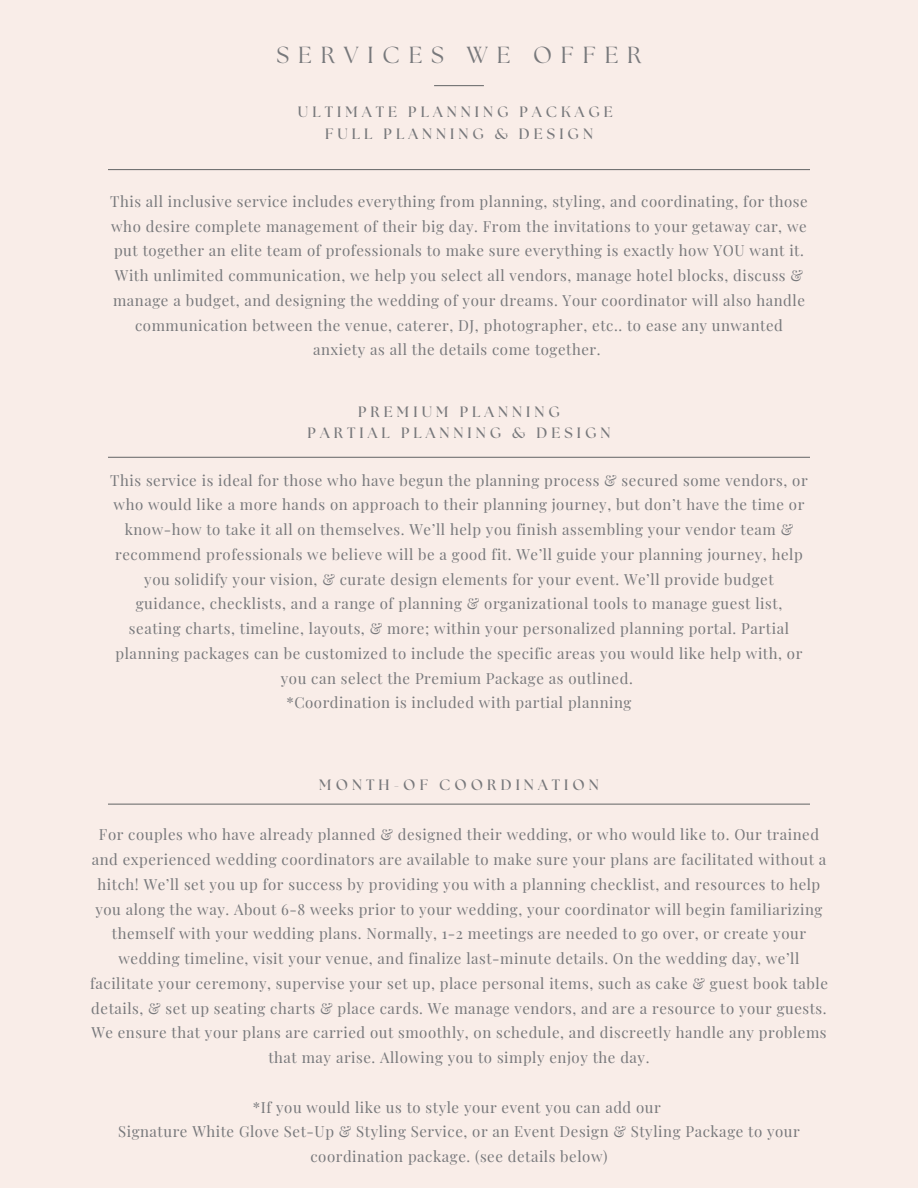
<style>
.page{position:relative;width:918px;height:1188px;background:#f9ede8}
.page>*{position:absolute;margin:0;border:0;box-sizing:border-box;transform-origin:0 0}
.t1{font:23.25px "The Seasons";letter-spacing:.385em;color:#77787b}
.t2{font:15px/24.8px "Playfair Display";letter-spacing:.035em;color:#77787b;text-align:center}
.t3{font:700 15px/21.3px "The Seasons";letter-spacing:.27em;color:#77787b;text-align:center}
</style>
<div class="page">
<hr style="left:108px;top:169px;width:702px;height:1px;background:#737373">
<hr style="left:108px;top:457px;width:702px;height:1px;background:#737373">
<hr style="left:434px;top:85px;width:50px;height:1px;background:#737373">
<hr style="left:108px;top:804px;width:702px;height:1px;background:#737373">
<h2 class="t1" style="left:276px;top:45px;width:367px">SERVICES WE OFFER</h2>
<h1 class="t3" style="left:298px;top:102px;width:316px">ULTIMATE PLANNING PACKAGE<br>FULL PLANNING &amp; DESIGN</h1>
<p class="t2" style="left:110px;top:188px;width:699px">This all inclusive service includes everything from planning, styling, and coordinating, for those who desire complete management of their big day. From the invitations to your getaway car, we put together an elite team of professionals to make sure everything is exactly how YOU want it.<br>With unlimited communication, we help you select all vendors, manage hotel blocks, discuss &amp; manage a budget, and designing the wedding of your dreams. Your coordinator will also handle communication between the venue, caterer, DJ, photographer, etc.. to ease any unwanted anxiety as all the details come together.</p>
<p class="t3" style="left:308px;top:401px;width:304px">PREMIUM PLANNING<br>PARTIAL PLANNING &amp; DESIGN</p>
<p class="t2" style="left:110px;top:467px;width:699px">This service is ideal for those who have begun the planning process &amp; secured some vendors, or who would like a more hands on approach to their planning journey, but don’t have the time or know-how to take it all on themselves. We’ll help you finish assembling your vendor team &amp; recommend professionals we believe will be a good fit. We’ll guide your planning journey, help you solidify your vision, &amp; curate design elements for your event. We’ll provide budget guidance, checklists, and a range of planning &amp; organizational tools to manage guest list, seating charts, timeline, layouts, &amp; more; within your personalized planning portal. Partial planning packages can be customized to include the specific areas you would like help with, or you can select the Premium Package as outlined.</p>
<p class="t2" style="left:286px;top:690px;width:347px">*Coordination is included with partial planning</p>
<p class="t3" style="left:319px;top:775px;width:281px">MONTH-OF COORDINATION</p>
<h2 class="t2" style="left:90px;top:822px;width:739px">For couples who have already planned &amp; designed their wedding, or who would like to. Our trained and experienced wedding coordinators are available to make sure your plans are facilitated without a hitch! We’ll set you up for success by providing you with a planning checklist, and resources to help you along the way. About 6-8 weeks prior to your wedding, your coordinator will begin familiarizing themself with your wedding plans. Normally, 1-2 meetings are needed to go over, or create your wedding timeline, visit your venue, and finalize last-minute details. On the wedding day, we’ll facilitate your ceremony, supervise your set up, place personal items, such as cake &amp; guest book table details, &amp; set up seating charts &amp; place cards. We manage vendors, and are a resource to your guests.<br>We ensure that your plans are carried out smoothly, on schedule, and discreetly handle any problems that may arise. Allowing you to simply enjoy the day.</h2>
<p class="t2" style="left:253px;top:1094px;width:409px">*If you would like us to style your event you can add our</p>
<h2 class="t2" style="left:118px;top:1119px;width:683px">Signature White Glove Set-Up &amp; Styling Service, or an Event Design &amp; Styling Package to your coordination package. (see details below)</h2>
</div>
